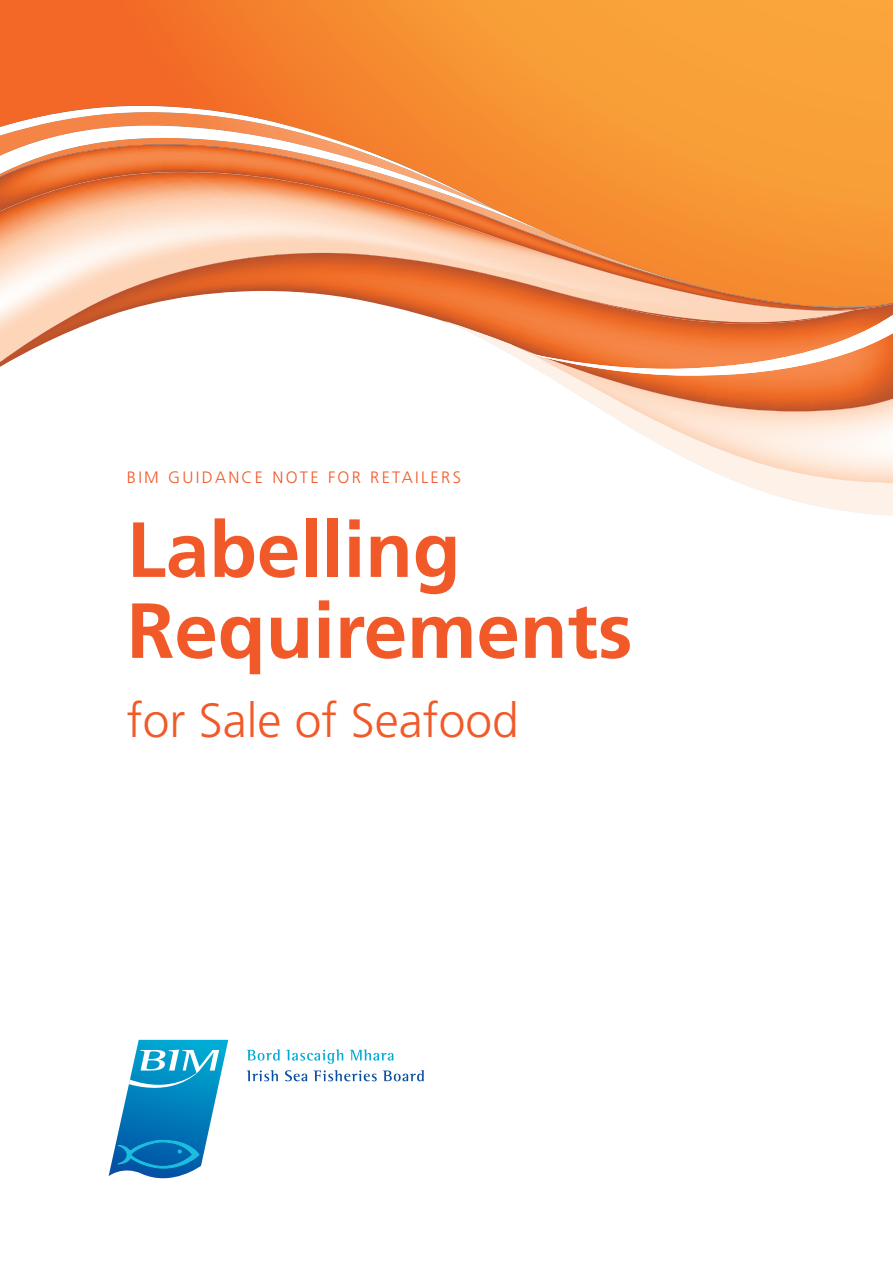
<style>
.page{position:relative;width:893px;height:1263px;background:#fff}
.page>*{position:absolute;margin:0;border:0;box-sizing:border-box;transform-origin:0 0}
.t1{font:700 78px/81px "Frutiger LT Std";color:#f15929}
.t2{font:300 48px "Frutiger LT Std";color:#f15929}
.t3{font:300 16.5px "Frutiger LT Std";letter-spacing:.14em;color:#f15929}
</style>
<div class="page">
<img style="left:0;top:311px;width:522px;height:51px">
<svg style="left:444px;top:321px;width:449px;height:194px"></svg>
<img style="left:0;top:0;width:893px;height:307px">
<img style="left:719px;top:291px;width:85px;height:9px">
<svg style="left:522px;top:300px;width:371px;height:79px"></svg>
<svg style="left:510px;top:217px;width:43px;height:19px"></svg>
<svg style="left:0;top:125px;width:357px;height:22px"></svg>
<svg style="left:247px;top:1049px;width:33px;height:11px"></svg>
<svg style="left:286px;top:1049px;width:57px;height:15px"></svg>
<svg style="left:350px;top:1049px;width:43px;height:11px"></svg>
<svg style="left:247px;top:1070px;width:31px;height:11px"></svg>
<svg style="left:285px;top:1070px;width:22px;height:11px"></svg>
<svg style="left:313px;top:1070px;width:64px;height:11px"></svg>
<svg style="left:383px;top:1070px;width:41px;height:11px"></svg>
<svg style="left:109px;top:1040px;width:119px;height:139px"></svg>
<p class="t3" style="left:127px;top:468px;width:336px">BIM GUIDANCE NOTE FOR RETAILERS</p>
<h1 class="t1" style="left:127px;top:510px;width:507px">Labelling<br>Requirements</h1>
<h2 class="t2" style="left:127px;top:693px;width:394px">for Sale of Seafood</h2>
</div>
